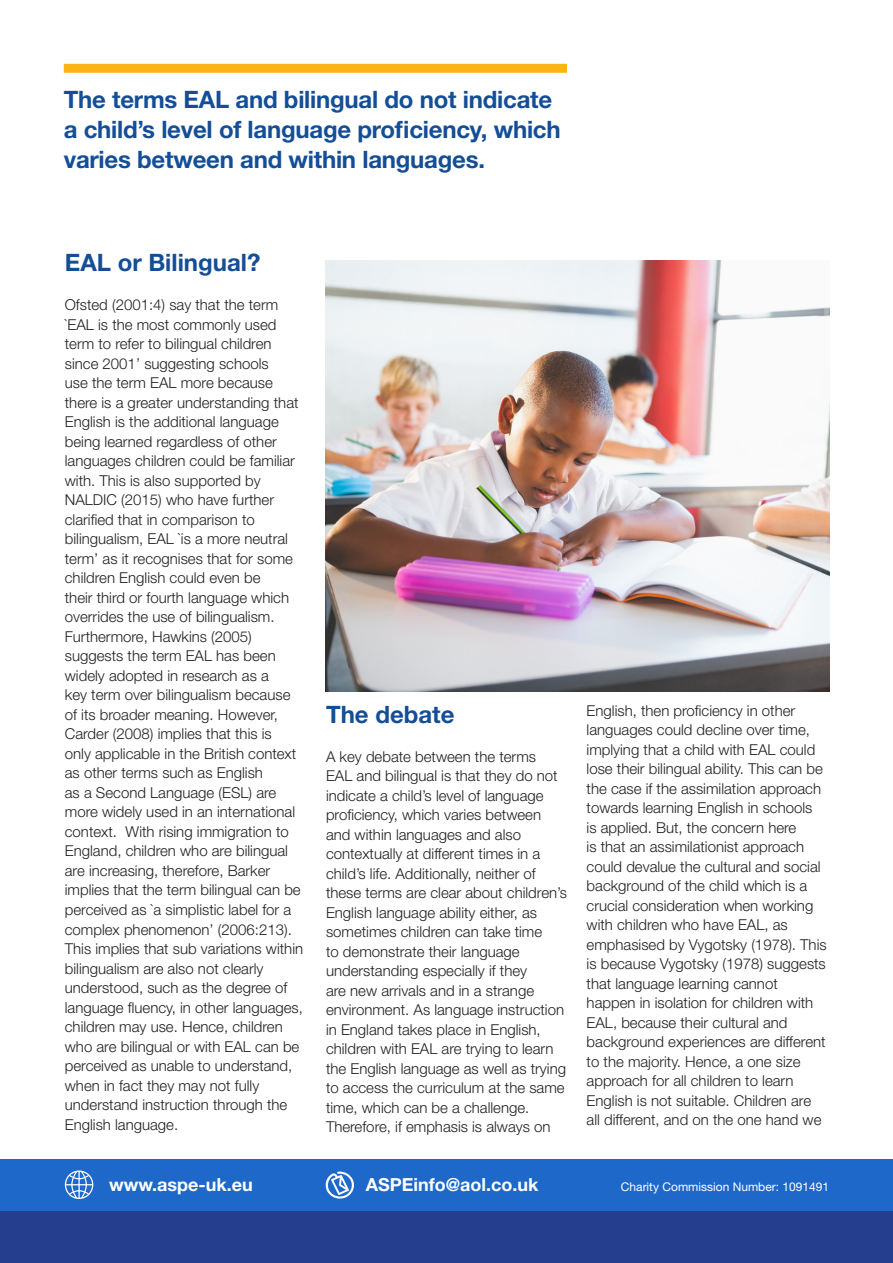
<style>
.page{position:relative;width:893px;height:1263px;background:#fff}
.page>*{position:absolute;margin:0;border:0;box-sizing:border-box;transform-origin:0 0}
.t1{font:700 24px/30px "Helvetica Neue";letter-spacing:-.01em;color:#144e96}
.t2{font:700 18px "Helvetica Neue";color:#fff}
.t3{font:300 15px/19.5px "Helvetica Neue";color:#231f20}
.t4{font:12px "Helvetica Neue";color:#fff}
</style>
<div class="page">
<div style="left:0;top:1209px;width:893px;height:54px;background:#253f8e"></div>
<div style="left:0;top:1159px;width:893px;height:51px;background:#1e68c9"></div>
<svg style="left:65px;top:1170px;width:28px;height:29px"></svg>
<svg style="left:325px;top:1171px;width:29px;height:27px"></svg>
<div style="left:64px;top:64px;width:503px;height:9px;background:#fbb316"></div>
<img style="left:326px;top:260px;width:503px;height:431px">
<p class="t1" style="left:64px;top:84px;width:498px">The terms EAL and bilingual do not indicate a child’s level of language proficiency, which varies between and within languages.</p>
<p class="t1" style="left:65px;top:247px;width:197px">EAL or Bilingual?</p>
<p class="t3" style="left:65px;top:295px;width:240px">Ofsted (2001:4) say that the term `EAL is the most commonly used term to refer to bilingual children since 2001’ suggesting schools<br>use the term EAL more because there is a greater understanding that English is the additional language being learned regardless of other languages children could be familiar with. This is also supported by NALDIC (2015) who have further clarified that in comparison to bilingualism, EAL `is a more neutral term’ as it recognises that for some children English could even be<br>their third or fourth language which overrides the use of bilingualism.<br>Furthermore, Hawkins (2005) suggests the term EAL has been widely adopted in research as a<br>key term over bilingualism because of its broader meaning. However, Carder (2008) implies that this is<br>only applicable in the British context as other terms such as English<br>as a Second Language (ESL) are more widely used in an international context. With rising immigration to England, children who are bilingual are increasing, therefore, Barker implies that the term bilingual can be perceived as `a simplistic label for a complex phenomenon’ (2006:213).<br>This implies that sub variations within bilingualism are also not clearly understood, such as the degree of language fluency, in other languages, children may use. Hence, children who are bilingual or with EAL can be perceived as unable to understand, when in fact they may not fully understand instruction through the English language.</p>
<p class="t1" style="left:326px;top:698px;width:130px">The debate</p>
<p class="t3" style="left:326px;top:746px;width:242px">A key debate between the terms<br>EAL and bilingual is that they do not indicate a child’s level of language proficiency, which varies between and within languages and also contextually at different times in a child’s life. Additionally, neither of these terms are clear about children’s English language ability either, as sometimes children can take time<br>to demonstrate their language understanding especially if they<br>are new arrivals and in a strange environment. As language instruction in England takes place in English, children with EAL are trying to learn the English language as well as trying to access the curriculum at the same time, which can be a challenge.<br>Therefore, if emphasis is always on</p>
<p class="t3" style="left:587px;top:700px;width:242px">English, then proficiency in other languages could decline over time, implying that a child with EAL could lose their bilingual ability. This can be the case if the assimilation approach towards learning English in schools<br>is applied. But, the concern here<br>is that an assimilationist approach could devalue the cultural and social background of the child which is a crucial consideration when working with children who have EAL, as emphasised by Vygotsky (1978). This is because Vygotsky (1978) suggests that language learning cannot happen in isolation for children with EAL, because their cultural and background experiences are different to the majority. Hence, a one size approach for all children to learn English is not suitable. Children are all different, and on the one hand we</p>
<p class="t2" style="left:109px;top:1173px;width:145px">www.aspe-uk.eu</p>
<p class="t2" style="left:366px;top:1173px;width:174px">ASPEinfo@aol.co.uk</p>
<p class="t4" style="left:621px;top:1179px;width:210px">Charity Commission Number: 1091491</p>
</div>
